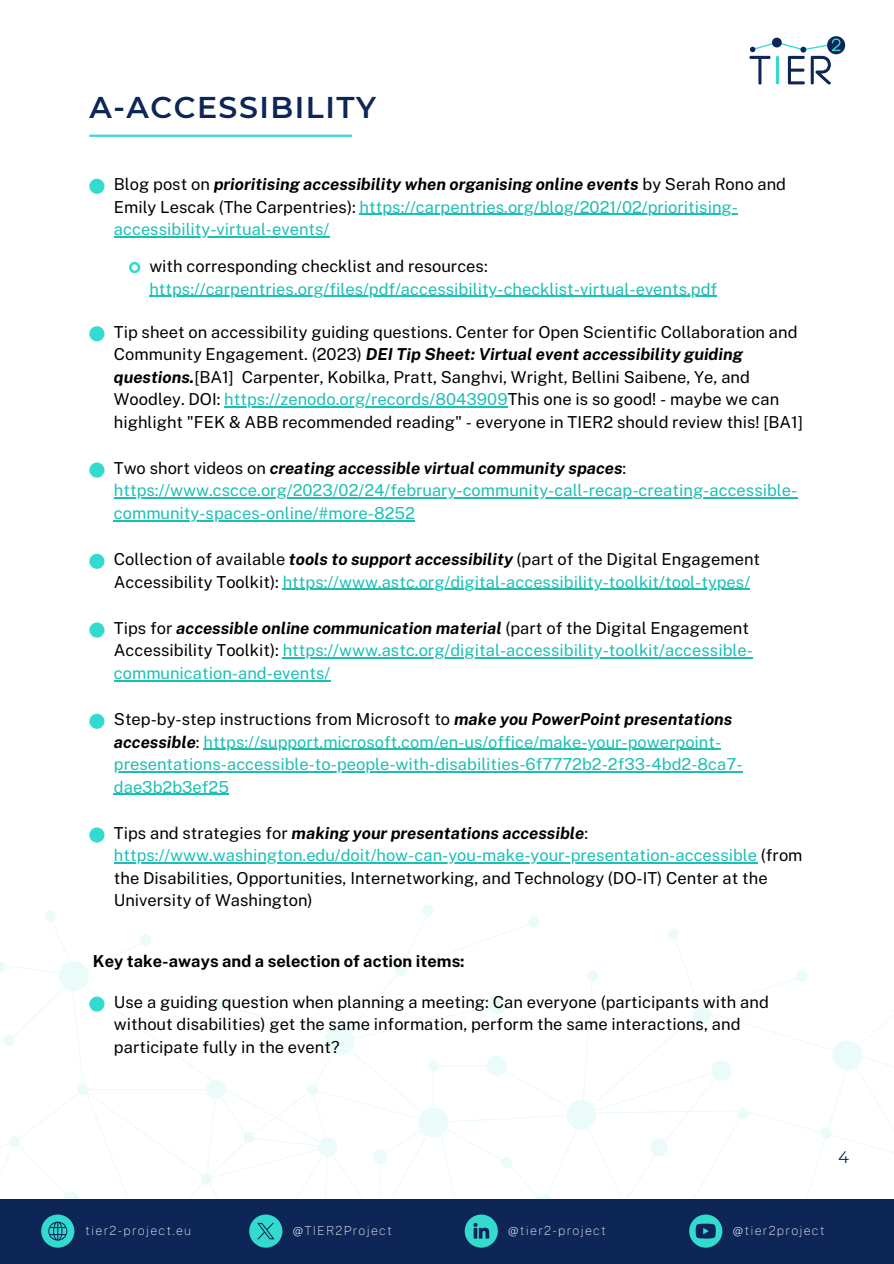
<style>
.page{position:relative;width:894px;height:1264px;background:#fff}
.page>*{position:absolute;margin:0;border:0;box-sizing:border-box;transform-origin:0 0}
.t1{font:600 30px "Montserrat";letter-spacing:.05em;color:#0d2557}
.t2{font:16.5px/22.5px "Public Sans";color:#000}
.t3{font:16.5px/22.5px "Public Sans";color:#1cbfb3}
.t4{font:italic 700 16.5px "Public Sans";color:#000}
.t5{font:700 16.5px "Public Sans";color:#000}
.t6{font:16.5px "Montserrat";color:#0d2557}
.t7{font:100 12.45px "Public Sans";letter-spacing:.1em;color:#fff}
.s1{font-weight:700;font-style:italic}
.s2{color:#1cbfb3}
.s3{font-weight:400;font-style:normal}
.s4{color:#000}
.s5{font-weight:700;font-style:italic;color:#000}
</style>
<div class="page">
<svg style="left:650px;top:929px;width:244px;height:228px"></svg>
<svg style="left:598px;top:1065px;width:125px;height:133px"></svg>
<svg style="left:749px;top:36px;width:95px;height:48px"></svg>
<hr style="left:775px;top:56px;width:3px;height:28px;background:#33dbce;border-radius:2px">
<div style="left:0;top:1198px;width:893px;height:65px;background:#0d2557"></div>
<svg style="left:0;top:905px;width:598px;height:343px"></svg>
<div style="left:689px;top:1214px;width:33px;height:33px;background:#33dbce;border-radius:50%"></div>
<svg style="left:695px;top:1223px;width:20px;height:15px"></svg>
<hr style="left:89px;top:135px;width:263px;height:2px;background:#33dbce">
<div style="left:89px;top:179px;width:15px;height:15px;background:#33dbce;border-radius:50%"></div>
<div style="left:89px;top:326px;width:15px;height:15px;background:#33dbce;border-radius:50%"></div>
<div style="left:89px;top:462px;width:15px;height:15px;background:#33dbce;border-radius:50%"></div>
<div style="left:89px;top:553px;width:15px;height:16px;background:#33dbce;border-radius:50%"></div>
<div style="left:89px;top:622px;width:15px;height:15px;background:#33dbce;border-radius:50%"></div>
<div style="left:89px;top:713px;width:15px;height:16px;background:#33dbce;border-radius:50%"></div>
<div style="left:89px;top:827px;width:15px;height:15px;background:#33dbce;border-radius:50%"></div>
<hr style="left:359px;top:214px;width:378px;height:1px;background:#1cbfb3">
<hr style="left:114px;top:236px;width:215px;height:1px;background:#1cbfb3">
<hr style="left:224px;top:406px;width:283px;height:1px;background:#1cbfb3">
<hr style="left:114px;top:497px;width:683px;height:1px;background:#1cbfb3">
<hr style="left:114px;top:520px;width:301px;height:1px;background:#1cbfb3">
<hr style="left:283px;top:588px;width:467px;height:2px;background:#1cbfb3">
<hr style="left:283px;top:657px;width:469px;height:1px;background:#1cbfb3">
<hr style="left:114px;top:680px;width:216px;height:1px;background:#1cbfb3">
<hr style="left:203px;top:748px;width:518px;height:2px;background:#1cbfb3">
<hr style="left:114px;top:771px;width:628px;height:1px;background:#1cbfb3">
<hr style="left:114px;top:793px;width:115px;height:2px;background:#1cbfb3">
<hr style="left:114px;top:862px;width:643px;height:1px;background:#1cbfb3">
<svg style="left:129px;top:262px;width:11px;height:11px"></svg>
<hr style="left:149px;top:296px;width:568px;height:1px;background:#1cbfb3">
<div style="left:89px;top:996px;width:15px;height:15px;background:#33dbce;border-radius:50%"></div>
<h3 class="t1" style="left:89px;top:89px;width:288px">A-ACCESSIBILITY</h3>
<h3 class="t2" style="left:114px;top:173px;width:673px">Blog post on <span class="s1">prioritising accessibility when organising online events</span> by Serah Rono and<br>Emily Lescak (The Carpentries): <span class="s2">https://carpentries.org/blog/2021/02/prioritising-</span></h3>
<h3 class="t3" style="left:114px;top:218px;width:217px">accessibility-virtual-events/</h3>
<p class="t2" style="left:149px;top:255px;width:340px">with corresponding checklist and resources:</p>
<p class="t3" style="left:149px;top:277px;width:569px">https://carpentries.org/files/pdf/accessibility-checklist-virtual-events.pdf</p>
<h3 class="t2" style="left:114px;top:320px;width:685px">Tip sheet on accessibility guiding questions. Center for Open Scientific Collaboration and Community Engagement. (2023) <span class="s1">DEI Tip Sheet: Virtual event accessibility guiding questions.</span>[BA1] Carpenter, Kobilka, Pratt, Sanghvi, Wright, Bellini Saibene, Ye, and Woodley. DOI: <span class="s2">https://zenodo.org/records/8043909</span>This one is so good! - maybe we can</h3>
<p class="t2" style="left:114px;top:410px;width:690px">highlight "FEK &amp; ABB recommended reading" - everyone in TIER2 should review this! [BA1]</p>
<h2 class="t4" style="left:114px;top:458px;width:514px"><span class="s3">Two short videos on</span> creating accessible virtual community spaces<span class="s3">:</span></h2>
<h3 class="t3" style="left:114px;top:479px;width:684px">https://www.cscce.org/2023/02/24/february-community-call-recap-creating-accessible-</h3>
<p class="t3" style="left:114px;top:501px;width:302px">community-spaces-online/#more-8252</p>
<p class="t2" style="left:114px;top:548px;width:647px">Collection of available <span class="s1">tools to support accessibility</span> (part of the Digital Engagement<br>Accessibility Toolkit): <span class="s2">https://www.astc.org/digital-accessibility-toolkit/tool-types/</span></p>
<p class="t3" style="left:114px;top:616px;width:640px"><span class="s4">Tips for</span> <span class="s5">accessible online communication material</span> <span class="s4">(part of the Digital Engagement<br>Accessibility Toolkit):</span> https://www.astc.org/digital-accessibility-toolkit/accessible-</p>
<p class="t3" style="left:114px;top:661px;width:218px">communication-and-events/</p>
<p class="t3" style="left:114px;top:708px;width:620px"><span class="s4">Step-by-step instructions from Microsoft to</span> <span class="s5">make you PowerPoint presentations accessible</span><span class="s4">:</span> https://support.microsoft.com/en-us/office/make-your-powerpoint-</p>
<p class="t3" style="left:114px;top:753px;width:630px">presentations-accessible-to-people-with-disabilities-6f7772b2-2f33-4bd2-8ca7- dae3b2b3ef25</p>
<p class="t2" style="left:114px;top:821px;width:690px">Tips and strategies for <span class="s1">making your presentations accessible</span>: <span class="s2">https://www.washington.edu/doit/how-can-you-make-your-presentation-accessible</span> (from the Disabilities, Opportunities, Internetworking, and Technology (DO-IT) Center at the University of Washington)</p>
<p class="t5" style="left:93px;top:951px;width:373px">Key take-aways and a selection of action items:</p>
<p class="t2" style="left:114px;top:990px;width:656px">Use a guiding question when planning a meeting: Can everyone (participants with and without disabilities) get the same information, perform the same interactions, and participate fully in the event?</p>
<p class="t6" style="left:838px;top:1147px;width:12px">4</p>
<p class="t7" style="left:85px;top:1223px;width:107px">tier2-project.eu</p>
<h3 class="t7" style="left:293px;top:1223px;width:101px">@TIER2Project</h3>
<h3 class="t7" style="left:508px;top:1223px;width:99px">@tier2-project</h3>
<h3 class="t7" style="left:732px;top:1223px;width:93px">@tier2project</h3>
</div>
